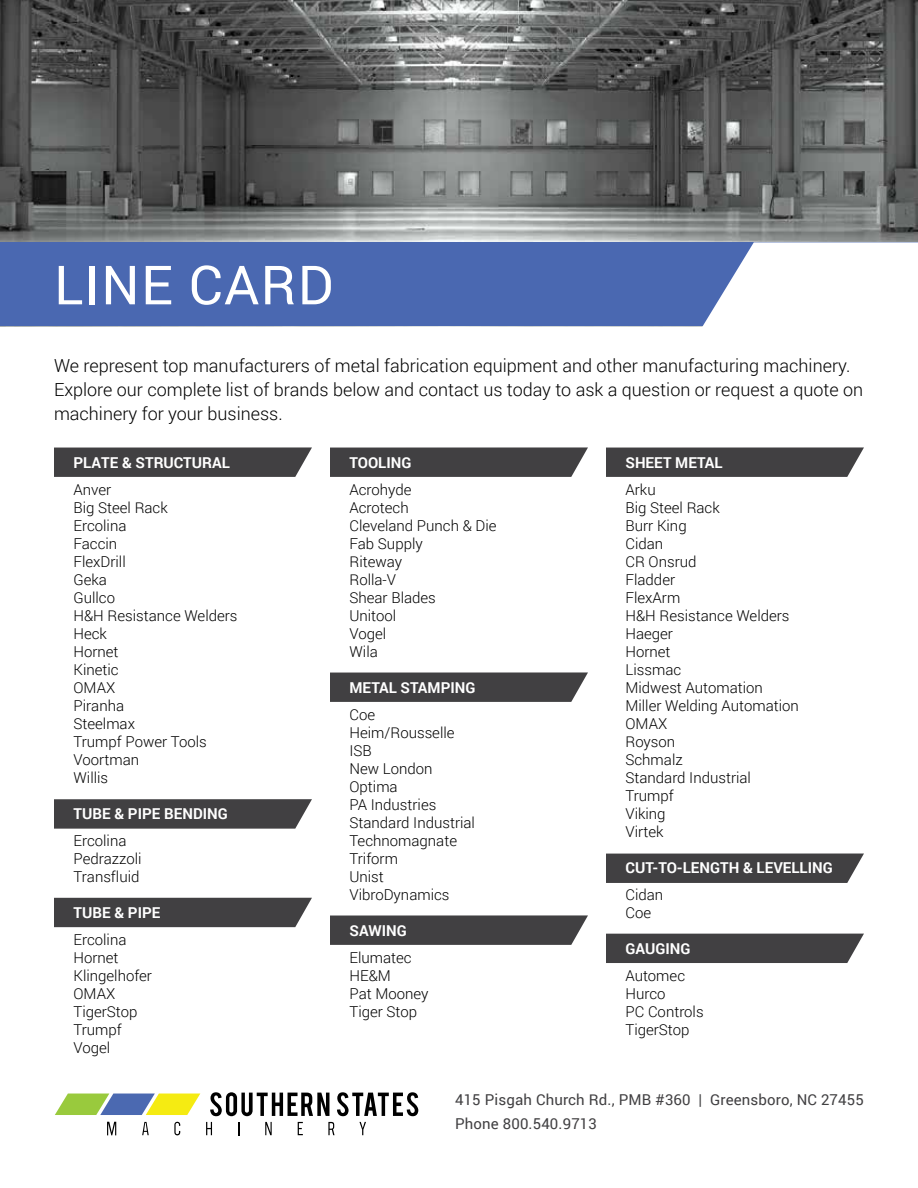
<style>
.page{position:relative;width:918px;height:1188px;background:#fff}
.page>*{position:absolute;margin:0;border:0;box-sizing:border-box;transform-origin:0 0}
.t1{font:54px "Roboto";letter-spacing:.025em;color:#fff}
.t2{font:300 18px/24px "Roboto";color:#000}
.t3{font:300 15px/18px "Roboto";color:#000}
.t4{font:700 15px "Roboto";color:#fff}
.t5{font:15px/24px "Roboto";letter-spacing:.01em;color:#414042}
</style>
<div class="page">
<svg style="left:54px;top:447px;width:258px;height:30px;background:#4a494b"></svg>
<svg style="left:330px;top:447px;width:258px;height:30px;background:#4a494b"></svg>
<svg style="left:606px;top:447px;width:258px;height:30px;background:#4a494b"></svg>
<div style="left:606px;top:934px;width:258px;height:29px;background:#414042"></div>
<svg style="left:330px;top:915px;width:258px;height:30px;background:#4a494b"></svg>
<div style="left:606px;top:854px;width:258px;height:29px;background:#414042"></div>
<svg style="left:330px;top:672px;width:258px;height:30px;background:#4a494b"></svg>
<div style="left:54px;top:898px;width:258px;height:29px;background:#414042"></div>
<svg style="left:54px;top:799px;width:258px;height:30px;background:#4a494b"></svg>
<svg style="left:174px;top:1122px;width:6px;height:13px"></svg>
<svg style="left:206px;top:1122px;width:6px;height:13px"></svg>
<svg style="left:238px;top:1122px;width:1px;height:13px"></svg>
<svg style="left:298px;top:1122px;width:5px;height:13px"></svg>
<svg style="left:328px;top:1122px;width:7px;height:13px"></svg>
<svg style="left:359px;top:1122px;width:7px;height:13px"></svg>
<svg style="left:265px;top:1122px;width:7px;height:13px"></svg>
<svg style="left:107px;top:1122px;width:9px;height:13px"></svg>
<svg style="left:142px;top:1122px;width:7px;height:13px"></svg>
<svg style="left:55px;top:1094px;width:145px;height:21px;background:#abbf6d"></svg>
<svg style="left:210px;top:1092px;width:119px;height:24px"></svg>
<svg style="left:337px;top:1092px;width:81px;height:24px"></svg>
<img style="left:0;top:0;width:918px;height:242px">
<div style="left:0;top:242px;width:918px;height:84px;background:#4a68b1"></div>
<svg style="left:664px;top:242px;width:254px;height:85px"></svg>
<h1 class="t1" style="left:54px;top:247px;width:281px">LINE CARD</h1>
<p class="t2" style="left:54px;top:353px;width:811px">We represent top manufacturers of metal fabrication equipment and other manufacturing machinery.<br>Explore our complete list of brands below and contact us today to ask a question or request a quote on machinery for your business.</p>
<p class="t4" style="left:74px;top:453px;width:158px">PLATE &amp; STRUCTURAL</p>
<p class="t3" style="left:74px;top:481px;width:166px">Anver<br>Big Steel Rack<br>Ercolina<br>Faccin<br>FlexDrill<br>Geka<br>Gullco<br>H&amp;H Resistance Welders<br>Heck<br>Hornet<br>Kinetic<br>OMAX<br>Piranha<br>Steelmax<br>Trumpf Power Tools<br>Voortman<br>Willis</p>
<p class="t4" style="left:74px;top:804px;width:156px">TUBE &amp; PIPE BENDING</p>
<p class="t3" style="left:74px;top:832px;width:70px">Ercolina<br>Pedrazzoli<br>Transfluid</p>
<p class="t4" style="left:74px;top:903px;width:88px">TUBE &amp; PIPE</p>
<p class="t3" style="left:74px;top:931px;width:80px">Ercolina<br>Hornet<br>Klingelhofer<br>OMAX<br>TigerStop<br>Trumpf<br>Vogel</p>
<p class="t4" style="left:350px;top:453px;width:63px">TOOLING</p>
<p class="t3" style="left:350px;top:481px;width:149px">Acrohyde<br>Acrotech<br>Cleveland Punch &amp; Die<br>Fab Supply<br>Riteway<br>Rolla-V<br>Shear Blades<br>Unitool<br>Vogel<br>Wila</p>
<p class="t4" style="left:350px;top:678px;width:127px">METAL STAMPING</p>
<p class="t3" style="left:350px;top:706px;width:127px">Coe<br>Heim/Rousselle<br>ISB<br>New London<br>Optima<br>PA Industries<br>Standard Industrial<br>Technomagnate<br>Triform<br>Unist<br>VibroDynamics</p>
<p class="t4" style="left:350px;top:921px;width:59px">SAWING</p>
<p class="t3" style="left:350px;top:949px;width:80px">Elumatec<br>HE&amp;M<br>Pat Mooney<br>Tiger Stop</p>
<p class="t4" style="left:626px;top:453px;width:99px">SHEET METAL</p>
<p class="t3" style="left:626px;top:481px;width:175px">Arku<br>Big Steel Rack<br>Burr King<br>Cidan<br>CR Onsrud<br>Fladder<br>FlexArm<br>H&amp;H Resistance Welders<br>Haeger<br>Hornet<br>Lissmac<br>Midwest Automation<br>Miller Welding Automation<br>OMAX<br>Royson<br>Schmalz<br>Standard Industrial<br>Trumpf<br>Viking<br>Virtek</p>
<p class="t4" style="left:626px;top:858px;width:209px">CUT-TO-LENGTH &amp; LEVELLING</p>
<p class="t3" style="left:626px;top:886px;width:39px">Cidan<br>Coe</p>
<p class="t4" style="left:626px;top:939px;width:66px">GAUGING</p>
<p class="t3" style="left:626px;top:967px;width:80px">Automec<br>Hurco<br>PC Controls<br>TigerStop</p>
<p class="t5" style="left:455px;top:1087px;width:410px">415 Pisgah Church Rd., PMB #360 | Greensboro, NC 27455<br>Phone 800.540.9713</p>
</div>
